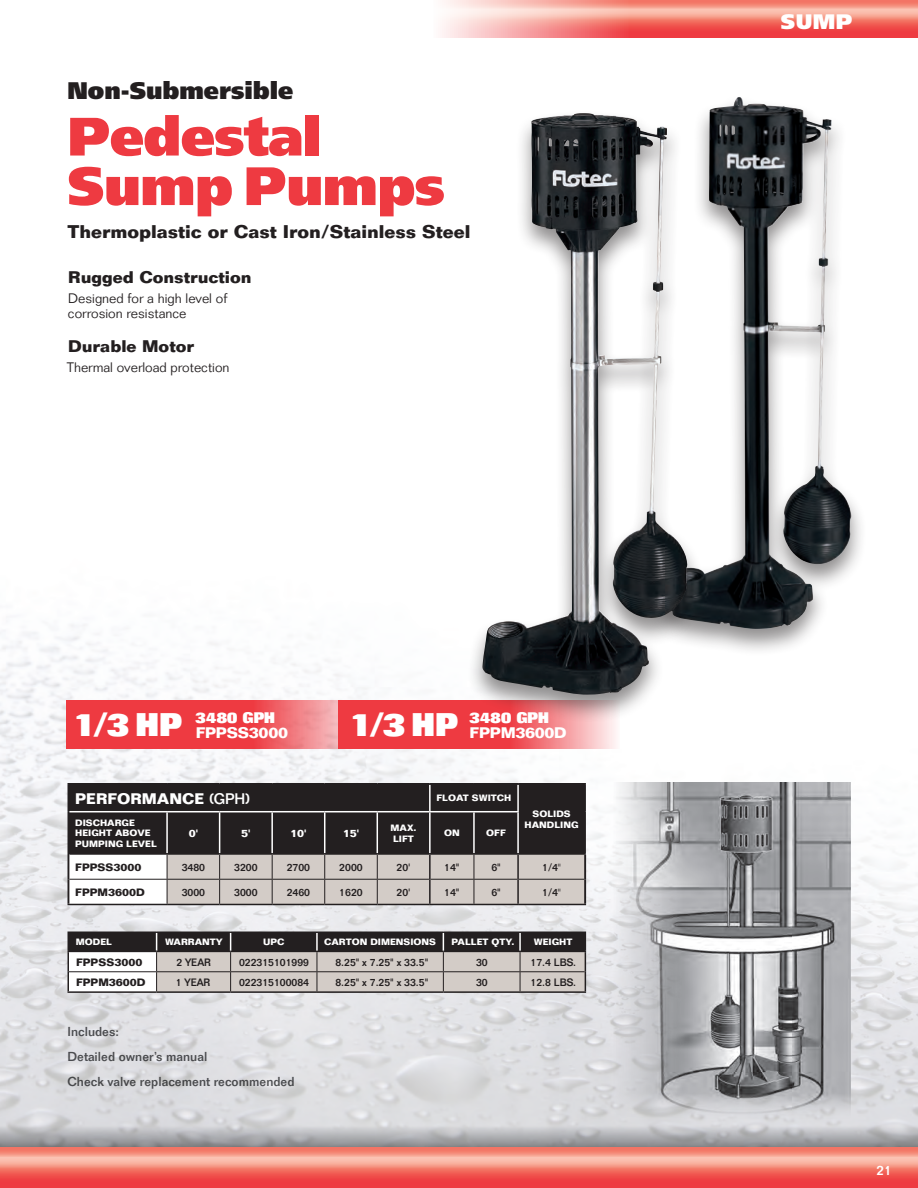
<style>
.page{position:relative;width:918px;height:1188px;background:#fff}
.page>*{position:absolute;margin:0;border:0;box-sizing:border-box;transform-origin:0 0}
.Sump_Title{font:900 54px/49.5px "Frutiger";letter-spacing:-.01em;color:#ee3a41}
.t1{font:800 32.1px "Folio LT";color:#fff}
.GPH{font:900 24px "Frutiger";color:#231f20}
.t2{font:900 21px "Frutiger";color:#fff}
.SubHead{font:700 18px "Folio LT";color:#231f20}
.Feature_Copy{font:700 16.5px "Folio LT";color:#231f20}
.PERFORMANCE{font:700 15px "Folio LT";letter-spacing:-.02em;color:#fff}
.PERFORMANCE-2{font:700 15px "Folio LT";color:#fff}
.t3{font:800 15px "Folio LT";letter-spacing:-.02em;color:#fff}
.benefit_copy{font:300 13.5px/15px "Folio LT";color:#231f20}
.t4{font:500 13.5px "Folio LT";color:#fff}
.t5{font:500 12.75px/25px "Folio LT";color:#57585a}
.Chart_Entries{font:500 10.5px "Folio LT";color:#231f20}
.Chart_Entries-2{font:700 10.5px "Folio LT";color:#231f20}
.Chart_Entries-3{font:700 10.5px "Folio LT";color:#fff}
.CHART_HEAD{font:700 9px/10.8px "Folio LT";color:#fff}
.Chart_Entries-4{font:700 9px/10.8px "Folio LT";color:#fff}
.s1{font-weight:500}
.s2{font-family:"Serifa BT";font-weight:400}
</style>
<div class="page">
<img style="left:0;top:624px;width:918px;height:501px">
<svg style="left:0;top:1125px;width:918px;height:23px;background:#b1acaf"></svg>
<svg style="left:442px;top:0;width:476px;height:38px;background:#f59088"></svg>
<svg style="left:66px;top:700px;width:272px;height:49px;background:#ee4e54"></svg>
<svg style="left:338px;top:700px;width:282px;height:49px;background:#f0545a"></svg>
<svg style="left:0;top:1148px;width:918px;height:40px;background:#f3766c"></svg>
<div style="left:649px;top:94px;width:218px;height:563px;background:#231f20;opacity:.5"></div>
<img style="left:665px;top:97px;width:120px;height:532px">
<div style="left:466px;top:109px;width:237px;height:614px;background:#231f20;opacity:.5"></div>
<img style="left:482px;top:113px;width:140px;height:582px">
<img style="left:611px;top:782px;width:239px;height:338px">
<hr style="left:68px;top:783px;width:99px;height:2px;background:#231f20">
<hr style="left:167px;top:783px;width:53px;height:2px;background:#231f20">
<hr style="left:220px;top:783px;width:52px;height:2px;background:#231f20">
<hr style="left:272px;top:783px;width:53px;height:2px;background:#231f20">
<hr style="left:325px;top:783px;width:52px;height:2px;background:#231f20">
<hr style="left:377px;top:783px;width:53px;height:2px;background:#231f20">
<hr style="left:430px;top:783px;width:44px;height:2px;background:#231f20">
<hr style="left:474px;top:783px;width:44px;height:2px;background:#231f20">
<hr style="left:518px;top:783px;width:68px;height:2px;background:#231f20">
<hr style="left:584px;top:855px;width:2px;height:24px;background:#231f20">
<hr style="left:584px;top:879px;width:2px;height:25px;background:#231f20">
<hr style="left:68px;top:904px;width:99px;height:1px;background:#231f20">
<hr style="left:167px;top:904px;width:53px;height:1px;background:#231f20">
<hr style="left:220px;top:904px;width:52px;height:1px;background:#231f20">
<hr style="left:272px;top:904px;width:53px;height:1px;background:#231f20">
<hr style="left:325px;top:904px;width:52px;height:1px;background:#231f20">
<hr style="left:377px;top:904px;width:53px;height:1px;background:#231f20">
<hr style="left:430px;top:904px;width:44px;height:1px;background:#231f20">
<hr style="left:474px;top:904px;width:44px;height:1px;background:#231f20">
<hr style="left:518px;top:904px;width:68px;height:1px;background:#231f20">
<hr style="left:584px;top:785px;width:2px;height:27px;background:#231f20">
<hr style="left:584px;top:812px;width:2px;height:41px;background:#231f20">
<hr style="left:518px;top:853px;width:68px;height:2px;background:#231f20">
<svg style="left:68px;top:784px;width:517px;height:120px;background:#6f6b6a"></svg>
<hr style="left:157px;top:991px;width:74px;height:2px;background:#231f20">
<hr style="left:231px;top:991px;width:86px;height:2px;background:#231f20">
<hr style="left:317px;top:991px;width:126px;height:2px;background:#231f20">
<hr style="left:443px;top:991px;width:77px;height:2px;background:#231f20">
<hr style="left:520px;top:991px;width:66px;height:2px;background:#231f20">
<hr style="left:68px;top:991px;width:89px;height:2px;background:#231f20">
<svg style="left:68px;top:932px;width:518px;height:60px;background:#96918e"></svg>
<p class="GPH" style="left:68px;top:76px;width:227px">Non-Submersible</p>
<p class="Sump_Title" style="left:68px;top:111px;width:379px">Pedestal<br>Sump Pumps</p>
<p class="SubHead" style="left:68px;top:221px;width:404px">Thermoplastic or Cast Iron/Stainless Steel</p>
<p class="Feature_Copy" style="left:68px;top:267px;width:185px">Rugged Construction</p>
<p class="benefit_copy" style="left:68px;top:290px;width:161px">Designed for a high level of corrosion resistance</p>
<p class="Feature_Copy" style="left:68px;top:336px;width:127px">Durable Motor</p>
<p class="benefit_copy" style="left:67px;top:359px;width:164px">Thermal overload protection</p>
<p class="t1" style="left:74px;top:707px;width:109px">1/3 HP</p>
<p class="t3" style="left:195px;top:709px;width:81px">3480 GPH</p>
<p class="PERFORMANCE" style="left:196px;top:724px;width:94px">FPPSS3000</p>
<p class="t1" style="left:350px;top:707px;width:109px">1/3 HP</p>
<p class="t3" style="left:469px;top:709px;width:81px">3480 GPH</p>
<p class="PERFORMANCE" style="left:470px;top:724px;width:99px">FPPM3600D</p>
<p class="PERFORMANCE-2" style="left:75px;top:789px;width:176px">PERFORMANCE <span class="s1">(GPH)</span></p>
<p class="CHART_HEAD" style="left:436px;top:793px;width:76px">FLOAT SWITCH</p>
<p class="CHART_HEAD" style="left:533px;top:808px;width:40px">SOLIDS</p>
<p class="Chart_Entries-4" style="left:75px;top:817px;width:61px">DISCHARGE</p>
<p class="CHART_HEAD" style="left:525px;top:819px;width:55px">HANDLING</p>
<p class="Chart_Entries-4" style="left:75px;top:828px;width:83px">HEIGHT ABOVE<br>PUMPING LEVEL</p>
<p class="Chart_Entries-3" style="left:189px;top:827px;width:11px">0'</p>
<p class="Chart_Entries-3" style="left:241px;top:827px;width:11px">5'</p>
<p class="Chart_Entries-3" style="left:290px;top:827px;width:18px">10'</p>
<p class="Chart_Entries-3" style="left:343px;top:827px;width:18px">15'</p>
<p class="CHART_HEAD" style="left:391px;top:822px;width:27px">MAX.<br>LIFT</p>
<p class="CHART_HEAD" style="left:444px;top:828px;width:17px">ON</p>
<p class="CHART_HEAD" style="left:486px;top:828px;width:21px">OFF</p>
<p class="Chart_Entries-2" style="left:75px;top:861px;width:68px">FPPSS3000</p>
<p class="Chart_Entries" style="left:182px;top:861px;width:25px">3480</p>
<p class="Chart_Entries" style="left:234px;top:861px;width:25px">3200</p>
<p class="Chart_Entries" style="left:287px;top:861px;width:25px">2700</p>
<p class="Chart_Entries" style="left:339px;top:861px;width:25px">2000</p>
<p class="Chart_Entries" style="left:397px;top:861px;width:16px">20'</p>
<p class="Chart_Entries" style="left:444px;top:861px;width:17px">14"</p>
<p class="Chart_Entries" style="left:491px;top:861px;width:11px">6"</p>
<p class="Chart_Entries" style="left:542px;top:861px;width:20px">1/4<span class="s2">"</span></p>
<p class="Chart_Entries-2" style="left:75px;top:886px;width:71px">FPPM3600D</p>
<p class="Chart_Entries" style="left:182px;top:886px;width:25px">3000</p>
<p class="Chart_Entries" style="left:234px;top:886px;width:25px">3000</p>
<p class="Chart_Entries" style="left:287px;top:886px;width:25px">2460</p>
<p class="Chart_Entries" style="left:339px;top:886px;width:25px">1620</p>
<p class="Chart_Entries" style="left:397px;top:886px;width:16px">20'</p>
<p class="Chart_Entries" style="left:444px;top:886px;width:17px">14"</p>
<p class="Chart_Entries" style="left:491px;top:886px;width:11px">6"</p>
<p class="Chart_Entries" style="left:542px;top:886px;width:20px">1/4<span class="s2">"</span></p>
<p class="CHART_HEAD" style="left:76px;top:937px;width:38px">MODEL</p>
<p class="CHART_HEAD" style="left:165px;top:937px;width:59px">WARRANTY</p>
<p class="CHART_HEAD" style="left:263px;top:937px;width:23px">UPC</p>
<p class="CHART_HEAD" style="left:324px;top:937px;width:113px">CARTON DIMENSIONS</p>
<p class="CHART_HEAD" style="left:451px;top:937px;width:65px">PALLET QTY.</p>
<p class="CHART_HEAD" style="left:534px;top:937px;width:40px">WEIGHT</p>
<p class="Chart_Entries-2" style="left:76px;top:956px;width:68px">FPPSS3000</p>
<p class="Chart_Entries" style="left:176px;top:956px;width:36px">2 YEAR</p>
<p class="Chart_Entries" style="left:239px;top:956px;width:72px">022315101999</p>
<p class="Chart_Entries" style="left:335px;top:956px;width:94px">8.25" x 7.25" x 33.5"</p>
<p class="Chart_Entries" style="left:476px;top:956px;width:13px">30</p>
<p class="Chart_Entries" style="left:531px;top:956px;width:47px">17.4 LBS.</p>
<p class="Chart_Entries-2" style="left:76px;top:976px;width:71px">FPPM3600D</p>
<p class="Chart_Entries" style="left:176px;top:976px;width:36px">1 YEAR</p>
<p class="Chart_Entries" style="left:239px;top:976px;width:72px">022315100084</p>
<p class="Chart_Entries" style="left:335px;top:976px;width:94px">8.25" x 7.25" x 33.5"</p>
<p class="Chart_Entries" style="left:476px;top:976px;width:13px">30</p>
<p class="Chart_Entries" style="left:531px;top:976px;width:47px">12.8 LBS.</p>
<p class="t5" style="left:68px;top:1019px;width:228px">Includes:<br>Detailed owner’s manual<br>Check valve replacement recommended</p>
<h3 class="t2" style="left:781px;top:9px;width:73px">SUMP</h3>
<p class="t4" style="left:877px;top:1162px;width:17px">21</p>
</div>
